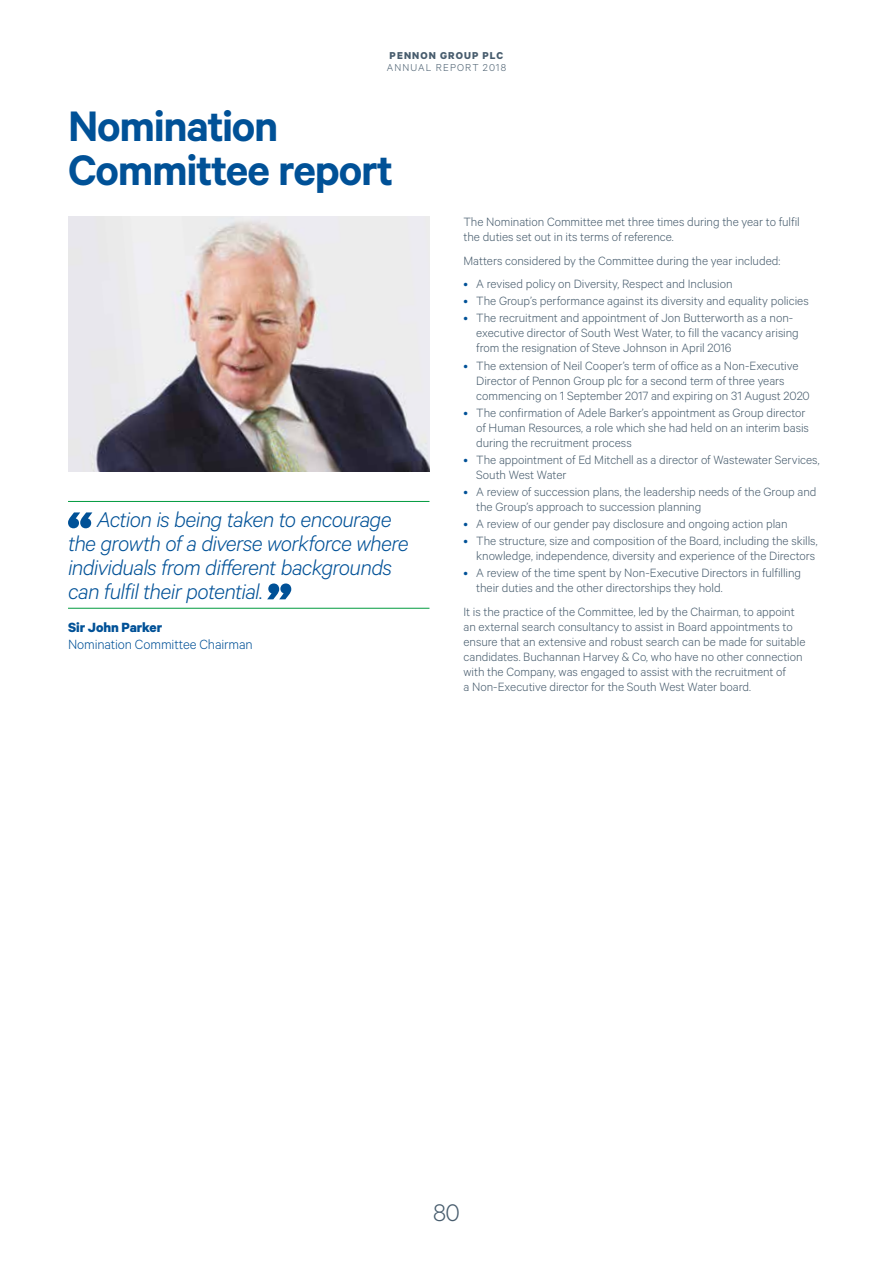
<style>
.page{position:relative;width:893px;height:1263px;background:#fff}
.page>*{position:absolute;margin:0;border:0;box-sizing:border-box;transform-origin:0 0}
.t1{font:600 48px/45px "Calibre";letter-spacing:-.025em;color:#005197}
.t2{font:300 27px "Calibre";color:#475c6d}
.t3{font:italic 300 24px/24px "Calibre";letter-spacing:-.03em;color:#005197}
.t4{font:300 15px "Calibre";letter-spacing:-.01em;color:#005197}
.t5{font:700 15px "Calibre";letter-spacing:-.005em;color:#005197}
.t6{font:300 13.5px/15px "Calibre";letter-spacing:-.005em;color:#475c6d}
.t7{font:300 11.25px "Calibre";letter-spacing:.1em;color:#475c6d}
.t8{font:700 11.25px "Calibre";letter-spacing:.1em;color:#475c6d}
.s1{color:#005197}
</style>
<div class="page">
<img style="left:68px;top:216px;width:361px;height:255px">
<hr style="left:68px;top:501px;width:361px;height:1px;background:#009b3e">
<hr style="left:68px;top:608px;width:361px;height:1px;background:#009b3e">
<svg style="left:68px;top:512px;width:24px;height:16px"></svg>
<svg style="left:267px;top:583px;width:24px;height:16px"></svg>
<p class="t8" style="left:390px;top:49px;width:115px">PENNON GROUP PLC</p>
<p class="t7" style="left:387px;top:61px;width:121px">ANNUAL REPORT 2018</p>
<h1 class="t1" style="left:68px;top:102px;width:327px">Nomination<br>Committee report</h1>
<h3 class="t3" style="left:68px;top:507px;width:342px;text-indent:29px">Action is being taken to encourage the growth of a diverse workforce where individuals from different backgrounds can fulfil their potential.</h3>
<p class="t5" style="left:68px;top:618px;width:96px">Sir John Parker</p>
<p class="t4" style="left:68px;top:635px;width:186px">Nomination Committee Chairman</p>
<p class="t6" style="left:463px;top:214px;width:338px">The Nomination Committee met three times during the year to fulfil the duties set out in its terms of reference.</p>
<p class="t6" style="left:463px;top:252px;width:318px">Matters considered by the Committee during the year included:</p>
<p class="t6" style="left:463px;top:276px;width:271px"><span class="s1">•</span> A revised policy on Diversity, Respect and Inclusion</p>
<p class="t6" style="left:463px;top:293px;width:347px"><span class="s1">•</span> The Group’s performance against its diversity and equality policies</p>
<p class="t6" style="left:476px;top:310px;width:324px;text-indent:-13px"><span class="s1">•</span> The recruitment and appointment of Jon Butterworth as a non&shy;executive director of South West Water, to fill the vacancy arising from the resignation of Steve Johnson in April 2016</p>
<p class="t6" style="left:476px;top:357px;width:335px;text-indent:-13px"><span class="s1">•</span> The extension of Neil Cooper’s term of office as a Non-Executive<br>Director of Pennon Group plc for a second term of three years commencing on 1 September 2017 and expiring on 31 August 2020</p>
<p class="t6" style="left:476px;top:404px;width:334px;text-indent:-13px"><span class="s1">•</span> The confirmation of Adele Barker’s appointment as Group director of Human Resources, a role which she had held on an interim basis during the recruitment process</p>
<p class="t6" style="left:476px;top:452px;width:345px;text-indent:-13px"><span class="s1">•</span> The appointment of Ed Mitchell as a director of Wastewater Services,<br>South West Water</p>
<p class="t6" style="left:476px;top:484px;width:342px;text-indent:-13px"><span class="s1">•</span> A review of succession plans, the leadership needs of the Group and the Group’s approach to succession planning</p>
<p class="t6" style="left:463px;top:516px;width:326px"><span class="s1">•</span> A review of our gender pay disclosure and ongoing action plan</p>
<p class="t6" style="left:463px;top:533px;width:356px;text-align:right"><span class="s1">•</span> The structure, size and composition of the Board, including the skills, knowledge, independence, diversity and experience of the Directors</p>
<p class="t6" style="left:476px;top:565px;width:326px;text-indent:-13px"><span class="s1">•</span> A review of the time spent by Non-Executive Directors in fulfilling their duties and the other directorships they hold.</p>
<p class="t6" style="left:463px;top:604px;width:343px">It is the practice of the Committee, led by the Chairman, to appoint an external search consultancy to assist in Board appointments to ensure that an extensive and robust search can be made for suitable candidates. Buchannan Harvey &amp; Co, who have no other connection with the Company, was engaged to assist with the recruitment of<br>a Non-Executive director for the South West Water board.</p>
<h2 class="t2" style="left:433px;top:1197px;width:28px">80</h2>
</div>
